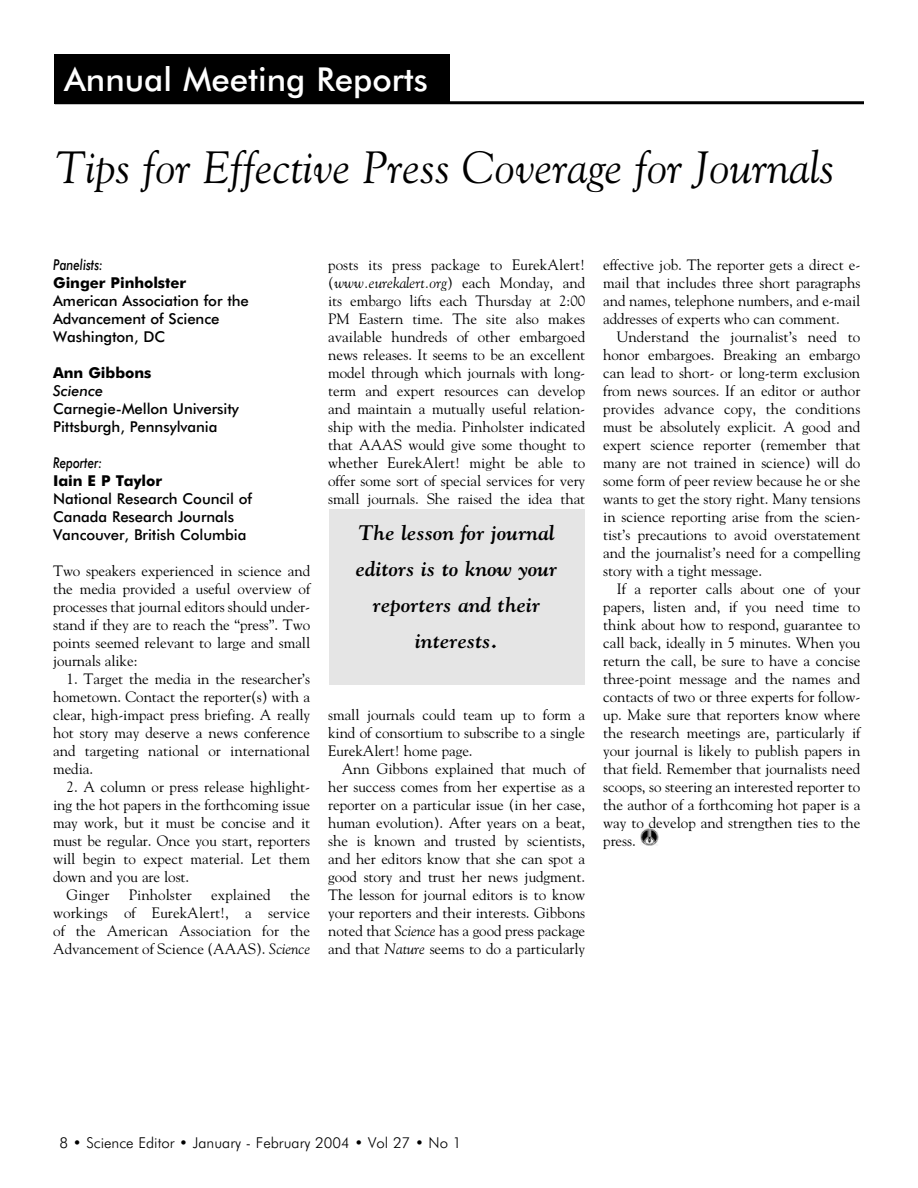
<style>
.page{position:relative;width:918px;height:1188px;background:#fff}
.page>*{position:absolute;margin:0;border:0;box-sizing:border-box;transform-origin:0 0}
.t1{font:italic 45px "Goudy";color:#000}
.t2{font:500 33px "Futura BT";color:#fff}
.t3{font:italic 700 21px/36px "Goudy";letter-spacing:.005em;color:#000;text-align:center}
.t4{font:15px/18px "Goudy";letter-spacing:-.005em;color:#000;text-align:justify}
.t5{font:500 15px/18px "Futura BT";letter-spacing:-.005em;color:#000}
.t6{font:300 15px "Futura BT";color:#000}
.t7{font:700 15px "Futura BT";letter-spacing:-.005em;color:#000}
.t8{font:italic 500 15px "Futura BT";color:#000;scale:.8 1}
.t9{font:italic 500 15px "Futura BT";color:#000}
.s1{font-style:italic}
</style>
<div class="page">
<hr style="left:55px;top:101px;width:809px;height:3px;background:#000">
<div style="left:54px;top:54px;width:396px;height:49px;background:#000"></div>
<svg style="left:640px;top:828px;width:13px;height:12px"></svg>
<img style="left:641px;top:829px;width:18px;height:17px">
<div style="left:329px;top:509px;width:255px;height:176px;background:#e5e5e5"></div>
<h2 class="t2" style="left:64px;top:68px;width:365px">Annual Meeting Reports</h2>
<h1 class="t1" style="left:55px;top:150px;width:780px">Tips for Effective Press Coverage for Journals</h1>
<p class="t8" style="left:53px;top:259px;width:64px">Panelists:</p>
<p class="t7" style="left:53px;top:277px;width:135px">Ginger Pinholster</p>
<p class="t5" style="left:53px;top:294px;width:197px">American Association for the<br>Advancement of Science<br>Washington, DC</p>
<p class="t7" style="left:53px;top:367px;width:100px">Ann Gibbons</p>
<p class="t9" style="left:53px;top:385px;width:52px">Science</p>
<p class="t5" style="left:53px;top:402px;width:187px">Carnegie-Mellon University<br>Pittsburgh, Pennsylvania</p>
<p class="t8" style="left:53px;top:457px;width:63px">Reporter:</p>
<p class="t7" style="left:53px;top:475px;width:111px">Iain E P Taylor</p>
<p class="t5" style="left:53px;top:492px;width:201px">National Research Council of<br>Canada Research Journals<br>Vancouver, British Columbia</p>
<p class="t4" style="left:53px;top:563px;width:259px">Two speakers experienced in science and the media provided a useful overview of processes that journal editors should under&shy;stand if they are to reach the “press”. Two points seemed relevant to large and small journals alike:</p>
<p class="t4" style="left:53px;top:671px;width:259px;text-indent:14px">1. Target the media in the researcher’s hometown. Contact the reporter(s) with a clear, high-impact press briefing. A really hot story may deserve a news conference and targeting national or international media.</p>
<p class="t4" style="left:67px;top:779px;width:245px">2. A column or press release highlight-</p>
<p class="t4" style="left:53px;top:797px;width:259px">ing the hot papers in the forthcoming issue</p>
<p class="t4" style="left:53px;top:815px;width:259px">may work, but it must be concise and it</p>
<p class="t4" style="left:53px;top:833px;width:259px">must be regular. Once you start, reporters</p>
<p class="t4" style="left:53px;top:851px;width:259px">will begin to expect material. Let them</p>
<p class="t4" style="left:53px;top:869px;width:138px">down and you are lost.</p>
<p class="t4" style="left:67px;top:887px;width:44px">Ginger</p>
<p class="t4" style="left:129px;top:887px;width:65px">Pinholster</p>
<p class="t4" style="left:211px;top:887px;width:61px">explained</p>
<p class="t4" style="left:53px;top:887px;width:259px;text-indent:237px">the workings of EurekAlert!, a service of the American Association for the Advancement of Science (AAAS). <span class="s1">Science</span></p>
<p class="t4" style="left:328px;top:257px;width:259px">posts its press package to EurekAlert! (<span class="s1">www.eurekalert.org</span>) each Monday, and its embargo lifts each Thursday at 2:00<br>PM Eastern time. The site also makes available hundreds of other embargoed news releases. It seems to be an excellent model through which journals with long&shy;term and expert resources can develop and maintain a mutually useful relation&shy;ship with the media. Pinholster indicated that AAAS would give some thought to whether EurekAlert! might be able to offer some sort of special services for very small journals. She raised the idea that</p>
<h3 class="t3" style="left:356px;top:516px;width:203px">The lesson for journal editors is to know your reporters and their interests.</h3>
<p class="t4" style="left:328px;top:707px;width:259px">small journals could team up to form a kind of consortium to subscribe to a single EurekAlert! home page.</p>
<p class="t4" style="left:328px;top:761px;width:259px;text-indent:14px">Ann Gibbons explained that much of her success comes from her expertise as a reporter on a particular issue (in her case, human evolution). After years on a beat, she is known and trusted by scientists, and her editors know that she can spot a good story and trust her news judgment.<br>The lesson for journal editors is to know your reporters and their interests. Gibbons noted that <span class="s1">Science</span> has a good press package and that <span class="s1">Nature</span> seems to do a particularly</p>
<p class="t4" style="left:603px;top:257px;width:259px">effective job. The reporter gets a direct e&shy;mail that includes three short paragraphs and names, telephone numbers, and e-mail addresses of experts who can comment.</p>
<p class="t4" style="left:603px;top:329px;width:259px;text-indent:14px">Understand the journalist’s need to honor embargoes. Breaking an embargo can lead to short- or long-term exclusion from news sources. If an editor or author provides advance copy, the conditions must be absolutely explicit. A good and expert science reporter (remember that many are not trained in science) will do some form of peer review because he or she wants to get the story right. Many tensions in science reporting arise from the scien&shy;tist’s precautions to avoid overstatement and the journalist’s need for a compelling story with a tight message.</p>
<p class="t4" style="left:603px;top:581px;width:259px;text-indent:14px">If a reporter calls about one of your papers, listen and, if you need time to think about how to respond, guarantee to call back, ideally in 5 minutes. When you return the call, be sure to have a concise three-point message and the names and contacts of two or three experts for follow&shy;up. Make sure that reporters know where the research meetings are, particularly if your journal is likely to publish papers in that field. Remember that journalists need scoops, so steering an interested reporter to the author of a forthcoming hot paper is a way to develop and strengthen ties to the press.</p>
<p class="t6" style="left:59px;top:1137px;width:404px">8 • Science Editor • January - February 2004 • Vol 27 • No 1</p>
</div>
